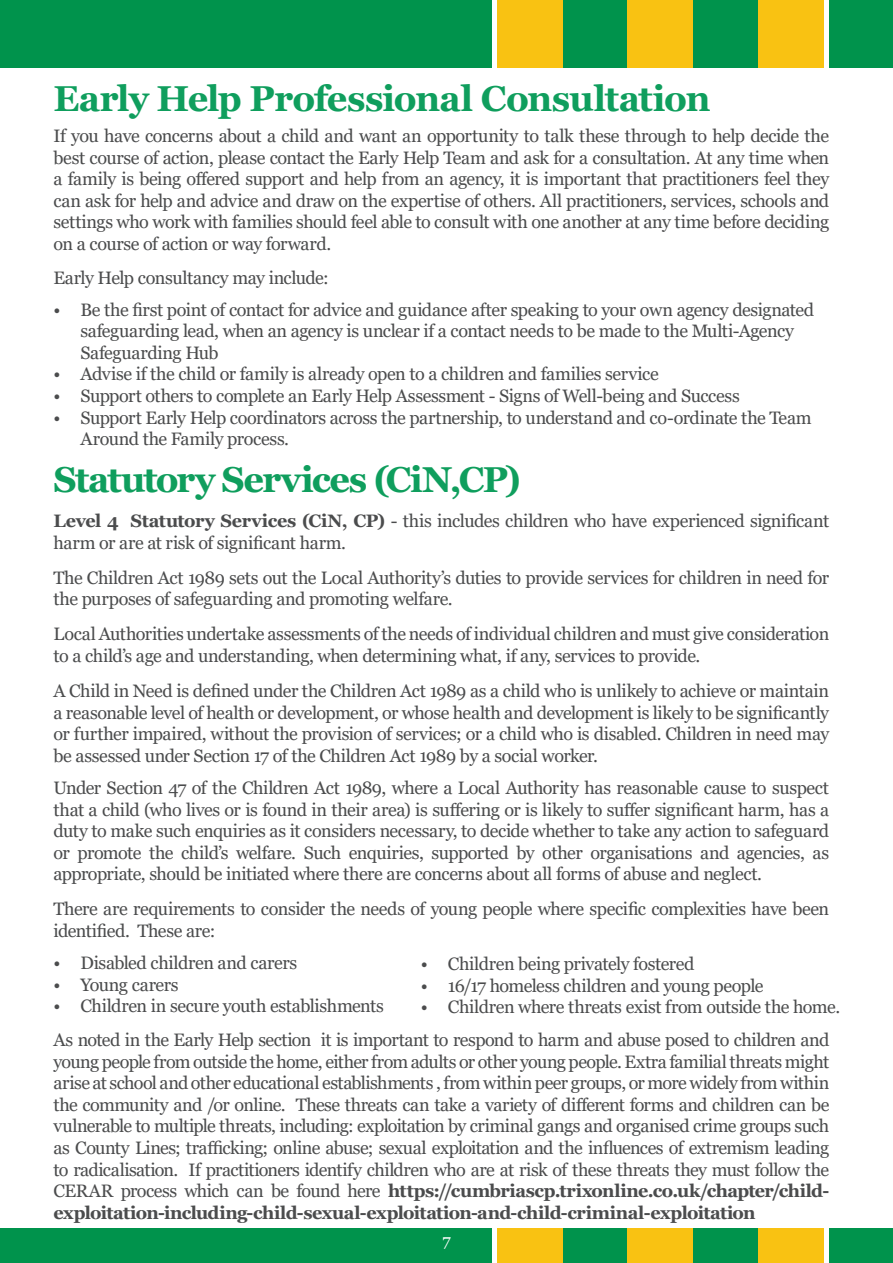
<style>
.page{position:relative;width:893px;height:1263px;background:#fff}
.page>*{position:absolute;margin:0;border:0;box-sizing:border-box;transform-origin:0 0}
.t1{font:700 36px "Georgia";letter-spacing:-.03em;color:#0f9e5d}
.t2{font:18px/21.6px "Georgia";letter-spacing:-.025em;color:#4b4c4d}
.t3{font:16.5px "Georgia";color:#fff}
.s1{font-weight:700}
</style>
<div class="page">
<div style="left:0;top:0;width:893px;height:68px;background:#00934c"></div>
<div style="left:492px;top:0;width:337px;height:68px;background:#fff"></div>
<div style="left:562px;top:0;width:65px;height:68px;background:#00934c"></div>
<div style="left:627px;top:0;width:66px;height:68px;background:#f9c212"></div>
<div style="left:693px;top:0;width:65px;height:68px;background:#00934c"></div>
<div style="left:758px;top:0;width:65px;height:68px;background:#f9c212"></div>
<div style="left:497px;top:0;width:65px;height:68px;background:#f9c212"></div>
<div style="left:0;top:1228px;width:893px;height:35px;background:#00934c"></div>
<div style="left:492px;top:1228px;width:337px;height:35px;background:#fff"></div>
<div style="left:562px;top:1228px;width:65px;height:35px;background:#00934c"></div>
<div style="left:627px;top:1228px;width:66px;height:35px;background:#f9c212"></div>
<div style="left:693px;top:1228px;width:65px;height:35px;background:#00934c"></div>
<div style="left:758px;top:1228px;width:65px;height:35px;background:#f9c212"></div>
<div style="left:497px;top:1228px;width:65px;height:35px;background:#f9c212"></div>
<p class="t1" style="left:54px;top:76px;width:659px">Early Help Professional Consultation</p>
<p class="t2" style="left:54px;top:125px;width:777px;text-align:justify">If you have concerns about a child and want an opportunity to talk these through to help decide the best course of action, please contact the Early Help Team and ask for a consultation. At any time when a family is being offered support and help from an agency, it is important that practitioners feel they can ask for help and advice and draw on the expertise of others. All practitioners, services, schools and settings who work with families should feel able to consult with one another at any time before deciding on a course of action or way forward.</p>
<p class="t2" style="left:54px;top:267px;width:277px">Early Help consultancy may include:</p>
<p class="t2" style="left:81px;top:299px;width:735px;text-indent:-27px">• Be the first point of contact for advice and guidance after speaking to your own agency designated safeguarding lead, when an agency is unclear if a contact needs to be made to the Multi-Agency<br>Safeguarding Hub</p>
<p class="t2" style="left:54px;top:364px;width:607px">• Advise if the child or family is already open to a children and families service</p>
<p class="t2" style="left:54px;top:385px;width:688px">• Support others to complete an Early Help Assessment - Signs of Well-being and Success</p>
<p class="t2" style="left:81px;top:407px;width:733px;text-indent:-27px">• Support Early Help coordinators across the partnership, to understand and co-ordinate the Team<br>Around the Family process.</p>
<p class="t1" style="left:54px;top:456px;width:469px">Statutory Services (CiN,CP)</p>
<p class="t2" style="left:54px;top:510px;width:777px"><span class="s1">Level 4 Statutory Services (CiN, CP)</span> - this includes children who have experienced significant harm or are at risk of significant harm.</p>
<p class="t2" style="left:54px;top:567px;width:777px">The Children Act 1989 sets out the Local Authority’s duties to provide services for children in need for the purposes of safeguarding and promoting welfare.</p>
<p class="t2" style="left:54px;top:624px;width:777px">Local Authorities undertake assessments of the needs of individual children and must give consideration to a child’s age and understanding, when determining what, if any, services to provide.</p>
<p class="t2" style="left:54px;top:680px;width:777px;text-align:justify">A Child in Need is defined under the Children Act 1989 as a child who is unlikely to achieve or maintain a reasonable level of health or development, or whose health and development is likely to be significantly or further impaired, without the provision of services; or a child who is disabled. Children in need may be assessed under Section 17 of the Children Act 1989 by a social worker.</p>
<p class="t2" style="left:54px;top:777px;width:777px;text-align:justify">Under Section 47 of the Children Act 1989, where a Local Authority has reasonable cause to suspect that a child (who lives or is found in their area) is suffering or is likely to suffer significant harm, has a duty to make such enquiries as it considers necessary, to decide whether to take any action to safeguard or promote the child’s welfare. Such enquiries, supported by other organisations and agencies, as appropriate, should be initiated where there are concerns about all forms of abuse and neglect.</p>
<p class="t2" style="left:54px;top:899px;width:777px">There are requirements to consider the needs of young people where specific complexities have been identified. These are:</p>
<p class="t2" style="left:54px;top:952px;width:245px">• Disabled children and carers</p>
<p class="t2" style="left:54px;top:974px;width:127px">• Young carers</p>
<p class="t2" style="left:54px;top:996px;width:332px">• Children in secure youth establishments</p>
<p class="t2" style="left:54px;top:1029px;width:777px;text-align:justify">As noted in the Early Help section it is important to respond to harm and abuse posed to children and young people from outside the home, either from adults or other young people. Extra familial threats might arise at school and other educational establishments , from within peer groups, or more widely from within the community and /or online. These threats can take a variety of different forms and children can be vulnerable to multiple threats, including: exploitation by criminal gangs and organised crime groups such as County Lines; trafficking; online abuse; sexual exploitation and the influences of extremism leading to radicalisation. If practitioners identify children who are at risk of these threats they must follow the CERAR process which can be found here <span class="s1">https://cumbriascp.trixonline.co.uk/chapter/child&shy;exploitation-including-child-sexual-exploitation-and-child-criminal-exploitation</span></p>
<p class="t2" style="left:421px;top:953px;width:275px">• Children being privately fostered</p>
<p class="t2" style="left:421px;top:975px;width:344px">• 16/17 homeless children and young people</p>
<p class="t2" style="left:421px;top:996px;width:421px">• Children where threats exist from outside the home.</p>
<p class="t3" style="left:442px;top:1230px;width:10px">7</p>
</div>
